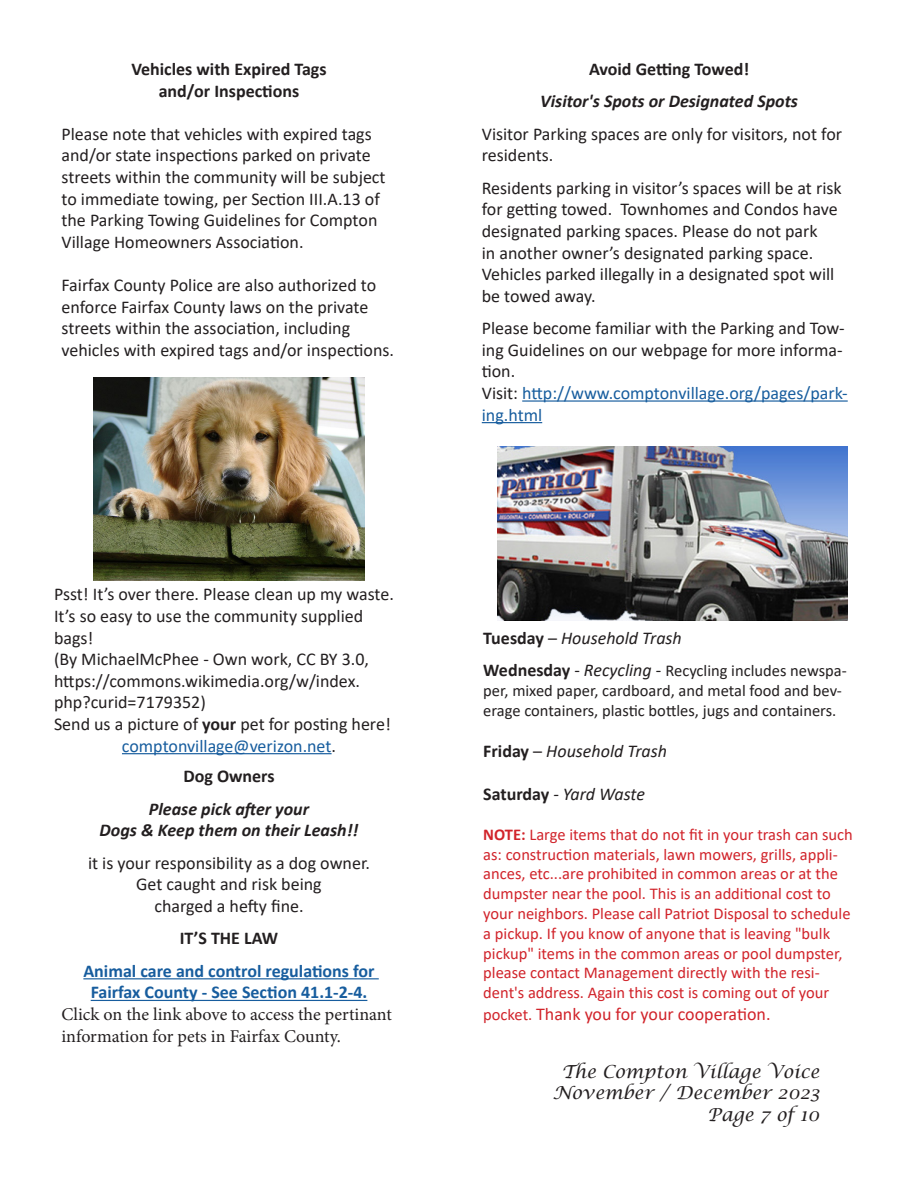
<style>
.page{position:relative;width:918px;height:1188px;background:#fff}
.page>*{position:absolute;margin:0;border:0;box-sizing:border-box;transform-origin:0 0}
.t1{font:18px/21.6px "Calibri";color:#231f20}
.t2{font:18px/21.6px "Calibri";color:#175d9e}
.t3{font:700 18px/21.6px "Calibri";color:#231f20;text-align:center}
.t4{font:italic 700 18px/21.6px "Calibri";color:#231f20;text-align:center}
.t5{font:18px/21.6px "Minion Pro";color:#231f20}
.t6{font:700 18px/21.6px "Calibri";color:#175d9e;text-align:center}
.t7{font:italic 18px "Calibri";color:#231f20}
.t8{font:italic 18px/21.6px "Lucida Calligraphy";color:#231f20;text-align:right}
.t9{font:18px "Calibri";color:#d1232a}
.t10{font:16.5px/19.8px "Calibri";color:#d1232a}
.t11{font:16.5px/19.8px "Calibri";color:#231f20}
.s1{font-weight:700}
.s2{color:#231f20}
.s3{font-weight:700;font-style:normal}
.s4{font-style:normal}
.s5{font-weight:700;font-size:18px}
.s6{font-size:18px}
.s7{font-style:italic;font-size:18px}
.s8{font-size:16.5px}
</style>
<div class="page">
<hr style="left:522px;top:400px;width:326px;height:2px;background:#175d9e">
<hr style="left:482px;top:422px;width:60px;height:1px;background:#175d9e">
<img style="left:498px;top:446px;width:350px;height:175px">
<hr style="left:83px;top:978px;width:296px;height:1px;background:#175d9e">
<hr style="left:91px;top:1000px;width:276px;height:1px;background:#175d9e">
<hr style="left:122px;top:753px;width:210px;height:1px;background:#175d9e">
<img style="left:94px;top:378px;width:270px;height:203px">
<p class="t3" style="left:131px;top:58px;width:197px">Vehicles with Expired Tags and/or Inspections</p>
<p class="t1" style="left:62px;top:123px;width:326px">Please note that vehicles with expired tags and/or state inspections parked on private streets within the community will be subject to immediate towing, per Section III.A.13 of the Parking Towing Guidelines for Compton Village Homeowners Association.</p>
<p class="t1" style="left:62px;top:274px;width:334px">Fairfax County Police are also authorized to enforce Fairfax County laws on the private streets within the association, including vehicles with expired tags and/or inspections.</p>
<p class="t1" style="left:54px;top:583px;width:341px">Psst! It’s over there. Please clean up my waste.<br>It’s so easy to use the community supplied bags!</p>
<p class="t1" style="left:54px;top:648px;width:317px">(By MichaelMcPhee - Own work, CC BY 3.0, https://commons.wikimedia.org/w/index. php?curid=7179352)</p>
<p class="t1" style="left:54px;top:713px;width:338px">Send us a picture of <span class="s1">your</span> pet for posting here!</p>
<p class="t2" style="left:122px;top:734px;width:216px">comptonvillage@verizon.net<span class="s2">.</span></p>
<p class="t3" style="left:183px;top:765px;width:93px">Dog Owners</p>
<p class="t4" style="left:100px;top:797px;width:260px">Please pick after your<br>Dogs &amp; Keep them on their Leash!!</p>
<p class="t1" style="left:88px;top:852px;width:284px;text-align:center">it is your responsibility as a dog owner.<br>Get caught and risk being<br>charged a hefty fine.</p>
<p class="t3" style="left:180px;top:927px;width:100px">IT’S THE LAW</p>
<p class="t6" style="left:83px;top:960px;width:293px">Animal care and control regulations for<br>Fairfax County - See Section 41.1-2-4.</p>
<p class="t5" style="left:62px;top:1004px;width:332px">Click on the link above to access the pertinant information for pets in Fairfax County.</p>
<p class="t3" style="left:589px;top:58px;width:162px">Avoid Getting Towed!</p>
<p class="t4" style="left:540px;top:90px;width:259px">Visitor's Spots or Designated Spots</p>
<p class="t1" style="left:482px;top:123px;width:362px">Visitor Parking spaces are only for visitors, not for residents.</p>
<p class="t1" style="left:482px;top:177px;width:361px">Residents parking in visitor’s spaces will be at risk for getting towed. Townhomes and Condos have designated parking spaces. Please do not park<br>in another owner’s designated parking space.<br>Vehicles parked illegally in a designated spot will be towed away.</p>
<p class="t1" style="left:482px;top:317px;width:364px;text-align:justify">Please become familiar with the Parking and Tow&shy;ing Guidelines on our webpage for more informa&shy;tion.</p>
<p class="t2" style="left:482px;top:382px;width:367px"><span class="s2">Visit:</span> http://www.comptonvillage.org/pages/park&shy;ing.html</p>
<p class="t7" style="left:483px;top:625px;width:200px"><span class="s3">Tuesday</span> <span class="s4">–</span> Household Trash</p>
<p class="t11" style="left:483px;top:660px;width:365px"><span class="s5">Wednesday</span> <span class="s6">-</span> <span class="s7">Recycling</span> <span class="s6">-</span> Recycling includes newspa&shy;per, mixed paper, cardboard, and metal food and bev&shy;erage containers, plastic bottles, jugs and containers.</p>
<p class="t7" style="left:483px;top:738px;width:185px"><span class="s3">Friday</span> <span class="s4">–</span> Household Trash</p>
<p class="t7" style="left:483px;top:782px;width:163px"><span class="s3">Saturday</span> - Yard Waste</p>
<p class="t10" style="left:483px;top:824px;width:371px"><span class="s1">NOTE:</span> Large items that do not fit in your trash can such as: construction materials, lawn mowers, grills, appli&shy;ances, etc...are prohibited in common areas or at the dumpster near the pool. This is an additional cost to your neighbors. Please call Patriot Disposal to schedule a pickup. If you know of anyone that is leaving "bulk pickup" items in the common areas or pool dumpster, please contact Management directly with the resi&shy;dent's address. Again this cost is coming out of your</p>
<p class="t9" style="left:483px;top:1001px;width:289px"><span class="s8">pocket.</span> Thank you for your cooperation.</p>
<p class="t8" style="left:553px;top:1061px;width:268px">The Compton Village Voice<br>November / December 2023<br>Page 7 of 10</p>
</div>
